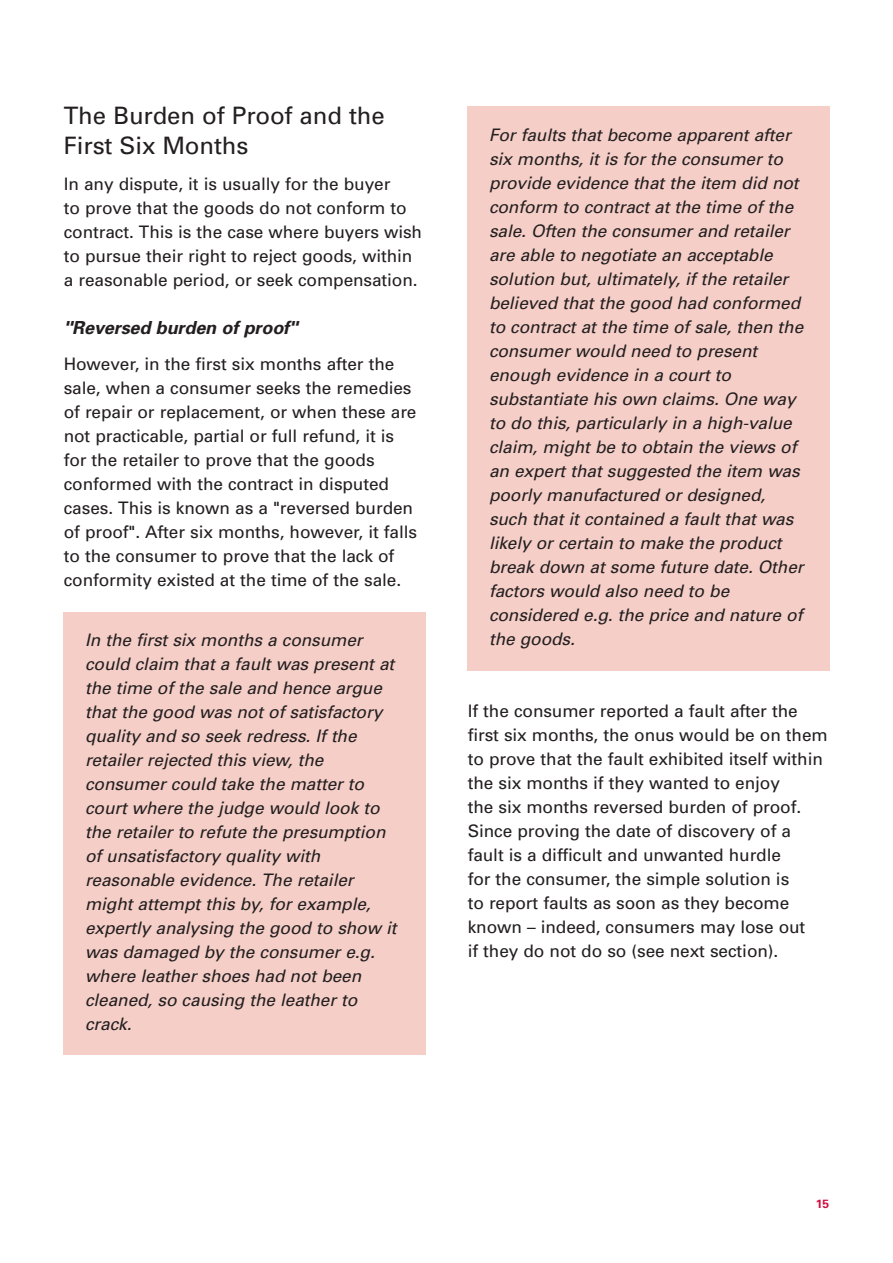
<style>
.page{position:relative;width:893px;height:1263px;background:#fff}
.page>*{position:absolute;margin:0;border:0;box-sizing:border-box;transform-origin:0 0}
.t1{font:24px/30px "Univers";letter-spacing:-.005em;color:#231f20}
.t2{font:italic 700 18px "Univers";letter-spacing:-.005em;color:#231f20}
.t3{font:italic 17.25px/24px "Univers";letter-spacing:-.005em;color:#231f20}
.t4{font:17.25px/24px "Univers";letter-spacing:-.005em;color:#231f20}
.t5{font:700 12px "Univers";color:#d10e40}
</style>
<div class="page">
<div style="left:467px;top:106px;width:363px;height:565px;background:#f5cec7"></div>
<div style="left:64px;top:612px;width:362px;height:442px;background:#f5cec7"></div>
<h1 class="t1" style="left:64px;top:102px;width:322px">The Burden of Proof and the<br>First Six Months</h1>
<p class="t4" style="left:64px;top:173px;width:360px">In any dispute, it is usually for the buyer<br>to prove that the goods do not conform to contract. This is the case where buyers wish to pursue their right to reject goods, within a reasonable period, or seek compensation.</p>
<p class="t2" style="left:64px;top:321px;width:235px">"Reversed burden of proof"</p>
<p class="t4" style="left:64px;top:353px;width:355px">However, in the first six months after the sale, when a consumer seeks the remedies of repair or replacement, or when these are not practicable, partial or full refund, it is for the retailer to prove that the goods conformed with the contract in disputed cases. This is known as a "reversed burden of proof". After six months, however, it falls to the consumer to prove that the lack of conformity existed at the time of the sale.</p>
<p class="t3" style="left:85px;top:629px;width:313px">In the first six months a consumer could claim that a fault was present at the time of the sale and hence argue that the good was not of satisfactory quality and so seek redress. If the retailer rejected this view, the consumer could take the matter to court where the judge would look to the retailer to refute the presumption of unsatisfactory quality with reasonable evidence. The retailer might attempt this by, for example, expertly analysing the good to show it was damaged by the consumer e.g. where leather shoes had not been cleaned, so causing the leather to crack.</p>
<p class="t3" style="left:489px;top:124px;width:316px">For faults that become apparent after six months, it is for the consumer to provide evidence that the item did not conform to contract at the time of the sale. Often the consumer and retailer are able to negotiate an acceptable solution but, ultimately, if the retailer believed that the good had conformed to contract at the time of sale, then the consumer would need to present enough evidence in a court to substantiate his own claims. One way to do this, particularly in a high-value claim, might be to obtain the views of an expert that suggested the item was poorly manufactured or designed, such that it contained a fault that was likely or certain to make the product break down at some future date. Other factors would also need to be considered e.g. the price and nature of the goods.</p>
<p class="t4" style="left:468px;top:701px;width:362px">If the consumer reported a fault after the first six months, the onus would be on them to prove that the fault exhibited itself within the six months if they wanted to enjoy<br>the six months reversed burden of proof.<br>Since proving the date of discovery of a fault is a difficult and unwanted hurdle<br>for the consumer, the simple solution is<br>to report faults as soon as they become known – indeed, consumers may lose out<br>if they do not do so (see next section).</p>
<p class="t5" style="left:816px;top:1199px;width:15px">15</p>
</div>
